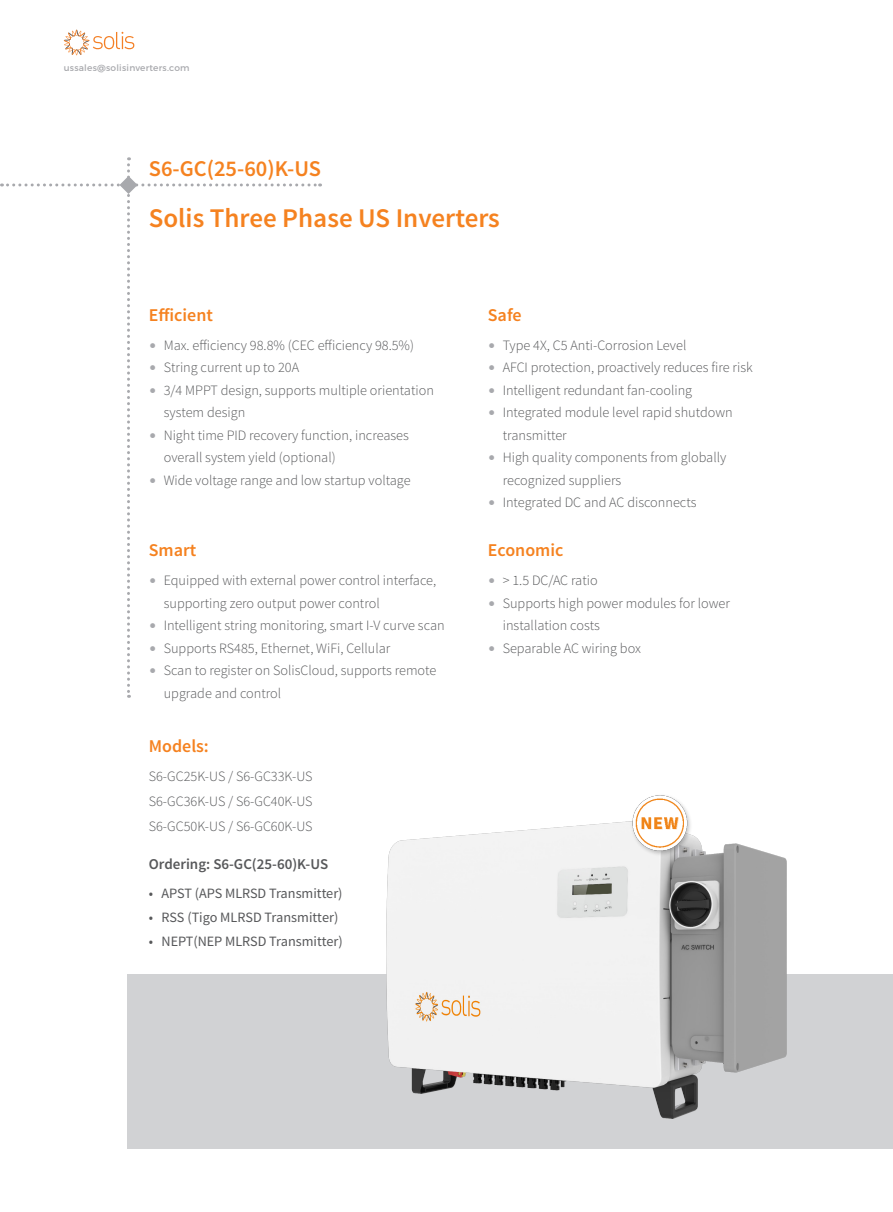
<style>
.page{position:relative;width:893px;height:1212px;background:#fff}
.page>*{position:absolute;margin:0;border:0;box-sizing:border-box;transform-origin:0 0}
.t1{font:600 27px "Source Sans Pro";color:#f58220}
.t2{font:600 22.5px "Source Sans Pro";color:#f58220}
.t3{font:600 18px "Source Sans Pro";color:#f58220}
.t4{font:600 15px "Source Sans Pro";color:#57585a}
.t5{font:300 14.25px/22.5px "Source Sans Pro";color:#57585a}
.t6{font:14.25px "Source Sans Pro";color:#57585a}
.t7{font:9px "Montserrat";letter-spacing:.025em;color:#a8a9ad}
.s1{color:#a8a9ad}
</style>
<div class="page">
<div style="left:128px;top:974px;width:765px;height:174px;background:#d1d2d4"></div>
<svg style="left:64px;top:30px;width:70px;height:25px"></svg>
<img style="left:386px;top:821px;width:401px;height:297px">
<img style="left:626px;top:795px;width:70px;height:65px">
<svg style="left:1px;top:157px;width:320px;height:541px"></svg>
<p class="t7" style="left:64px;top:63px;width:127px">ussales@solisinverters.com</p>
<h2 class="t2" style="left:149px;top:154px;width:174px">S6-GC(25-60)K-US</h2>
<h1 class="t1" style="left:149px;top:201px;width:353px">Solis Three Phase US Inverters</h1>
<p class="t3" style="left:149px;top:304px;width:66px">Efficient</p>
<p class="t5" style="left:149px;top:334px;width:267px"><span class="s1">•</span> Max. efficiency 98.8% (CEC efficiency 98.5%)</p>
<p class="t5" style="left:149px;top:357px;width:152px"><span class="s1">•</span> String current up to 20A</p>
<p class="t5" style="left:164px;top:379px;width:272px;text-indent:-15px"><span class="s1">•</span> 3/4 MPPT design, supports multiple orientation system design</p>
<p class="t5" style="left:164px;top:424px;width:247px;text-indent:-15px"><span class="s1">•</span> Night time PID recovery function, increases overall system yield (optional)</p>
<p class="t5" style="left:149px;top:469px;width:263px"><span class="s1">•</span> Wide voltage range and low startup voltage</p>
<p class="t3" style="left:149px;top:539px;width:49px">Smart</p>
<p class="t5" style="left:164px;top:569px;width:274px;text-indent:-15px"><span class="s1">•</span> Equipped with external power control interface, supporting zero output power control</p>
<p class="t5" style="left:149px;top:614px;width:297px"><span class="s1">•</span> Intelligent string monitoring, smart I-V curve scan</p>
<p class="t5" style="left:149px;top:637px;width:243px"><span class="s1">•</span> Supports RS485, Ethernet, WiFi, Cellular</p>
<p class="t5" style="left:164px;top:659px;width:274px;text-indent:-15px"><span class="s1">•</span> Scan to register on SolisCloud, supports remote upgrade and control</p>
<p class="t3" style="left:149px;top:735px;width:62px">Models:</p>
<p class="t5" style="left:149px;top:764px;width:165px;line-height:25px;text-align:justify">S6-GC25K-US / S6-GC33K-US S6-GC36K-US / S6-GC40K-US S6-GC50K-US / S6-GC60K-US</p>
<p class="t4" style="left:149px;top:855px;width:181px">Ordering: S6-GC(25-60)K-US</p>
<p class="t6" style="left:149px;top:884px;width:195px">• APST (APS MLRSD Transmitter)</p>
<p class="t6" style="left:149px;top:908px;width:191px">• RSS (Tigo MLRSD Transmitter)</p>
<p class="t6" style="left:149px;top:932px;width:195px">• NEPT(NEP MLRSD Transmitter)</p>
<p class="t3" style="left:488px;top:304px;width:35px">Safe</p>
<p class="t5" style="left:488px;top:334px;width:200px"><span class="s1">•</span> Type 4X, C5 Anti-Corrosion Level</p>
<p class="t5" style="left:488px;top:357px;width:266px"><span class="s1">•</span> AFCI protection, proactively reduces fire risk</p>
<p class="t5" style="left:488px;top:379px;width:206px"><span class="s1">•</span> Intelligent redundant fan-cooling</p>
<p class="t5" style="left:503px;top:402px;width:232px;text-indent:-15px"><span class="s1">•</span> Integrated module level rapid shutdown transmitter</p>
<p class="t5" style="left:503px;top:447px;width:225px;text-indent:-15px"><span class="s1">•</span> High quality components from globally recognized suppliers</p>
<p class="t5" style="left:488px;top:492px;width:210px"><span class="s1">•</span> Integrated DC and AC disconnects</p>
<p class="t3" style="left:488px;top:539px;width:77px">Economic</p>
<p class="t5" style="left:488px;top:569px;width:111px"><span class="s1">•</span> &gt; 1.5 DC/AC ratio</p>
<p class="t5" style="left:503px;top:592px;width:229px;text-indent:-15px"><span class="s1">•</span> Supports high power modules for lower installation costs</p>
<p class="t5" style="left:488px;top:637px;width:155px"><span class="s1">•</span> Separable AC wiring box</p>
</div>
